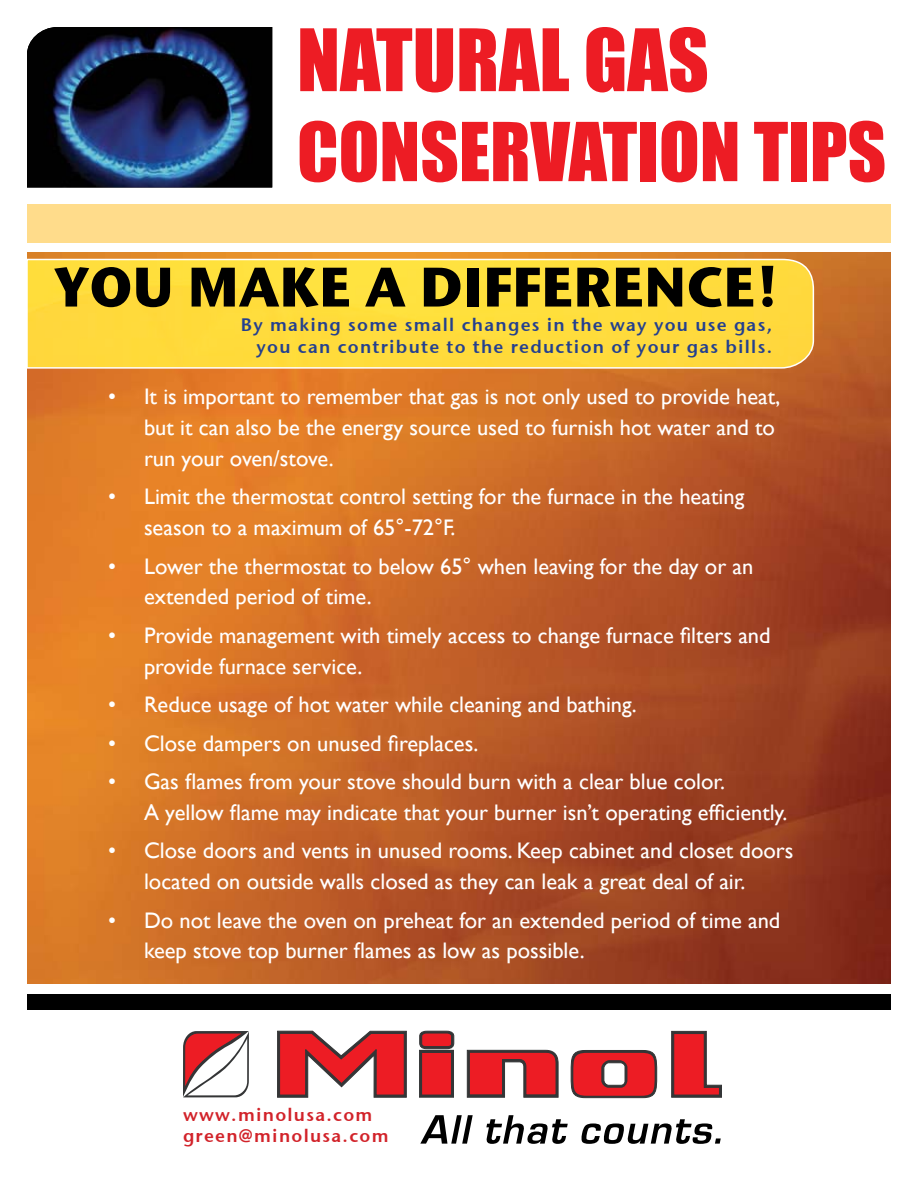
<style>
.page{position:relative;width:918px;height:1188px;background:#fff}
.page>*{position:absolute;margin:0;border:0;box-sizing:border-box;transform-origin:0 0}
.t1{font:79.5px "Impact";color:#ed1c24}
.t2{font:75px "Impact";color:#ed1c24}
.t3{font:55.5px "Stone Sans OSITCTT Bold";letter-spacing:-.01em;color:#000}
.t4{font:22.5px/30.9px "Gill Sans";color:#fff}
.t5{font:18px/21.6px "Stone Sans Sem OSITCTT Semi";letter-spacing:.07em;color:#24408f;text-align:right}
.t6{font:18px "Stone Sans Sem OSITCTT Semi";letter-spacing:.07em;color:#d2232a}
</style>
<div class="page">
<img style="left:28px;top:252px;width:862px;height:731px">
<svg style="left:183px;top:1031px;width:66px;height:66px"></svg>
<svg style="left:420px;top:1115px;width:53px;height:29px"></svg>
<svg style="left:486px;top:1115px;width:82px;height:29px"></svg>
<svg style="left:581px;top:1119px;width:140px;height:25px"></svg>
<svg style="left:277px;top:1031px;width:129px;height:66px"></svg>
<div style="left:420px;top:1050px;width:34px;height:47px;background:#343536"></div>
<div style="left:419px;top:1050px;width:35px;height:47px;border:1px solid #343536"></div>
<div style="left:422px;top:1052px;width:29px;height:43px;background:#ed1c24"></div>
<div style="left:422px;top:1052px;width:30px;height:43px;border:1px solid #343536"></div>
<svg style="left:467px;top:1050px;width:91px;height:47px;background:#c74449"></svg>
<svg style="left:672px;top:1031px;width:50px;height:66px"></svg>
<svg style="left:571px;top:1050px;width:86px;height:48px;background:#c83e44"></svg>
<svg style="left:420px;top:1031px;width:34px;height:18px"></svg>
<div style="left:27px;top:204px;width:863px;height:39px;background:#ffdc8b"></div>
<div style="left:27px;top:994px;width:863px;height:15px;background:#000"></div>
<img style="left:27px;top:27px;width:245px;height:161px">
<div style="left:27px;top:258px;width:788px;height:111px;background:#ffdc3c"></div>
<h1 class="t1" style="left:297px;top:11px;width:413px">NATURAL GAS</h1>
<h2 class="t2" style="left:297px;top:105px;width:591px">CONSERVATION TIPS</h2>
<h3 class="t3" style="left:54px;top:251px;width:728px">YOU MAKE A DIFFERENCE!</h3>
<p class="t5" style="left:241px;top:314px;width:533px">By making some small changes in the way you use gas, you can contribute to the reduction of your gas bills.</p>
<p class="t4" style="left:144px;top:381px;width:638px;text-indent:-36px">• It is important to remember that gas is not only used to provide heat, but it can also be the energy source used to furnish hot water and to run your oven/stove.</p>
<p class="t4" style="left:144px;top:481px;width:602px;text-indent:-36px">• Limit the thermostat control setting for the furnace in the heating season to a maximum of 65°-72°F.</p>
<p class="t4" style="left:144px;top:550px;width:611px;text-indent:-36px">• Lower the thermostat to below 65° when leaving for the day or an extended period of time.</p>
<p class="t4" style="left:144px;top:620px;width:628px;text-indent:-36px">• Provide management with timely access to change furnace filters and provide furnace service.</p>
<p class="t4" style="left:108px;top:689px;width:530px">• Reduce usage of hot water while cleaning and bathing.</p>
<p class="t4" style="left:108px;top:727px;width:372px">• Close dampers on unused fireplaces.</p>
<p class="t4" style="left:144px;top:766px;width:645px;text-indent:-36px">• Gas flames from your stove should burn with a clear blue color.<br>A yellow flame may indicate that your burner isn’t operating efficiently.</p>
<p class="t4" style="left:108px;top:835px;width:687px;text-align:center">• Close doors and vents in unused rooms. Keep cabinet and closet doors located on outside walls closed as they can leak a great deal of air.</p>
<p class="t4" style="left:144px;top:904px;width:638px;text-indent:-36px">• Do not leave the oven on preheat for an extended period of time and keep stove top burner flames as low as possible.</p>
<p class="t6" style="left:183px;top:1104px;width:191px">www.minolusa.com</p>
<p class="t6" style="left:183px;top:1125px;width:207px">green@minolusa.com</p>
</div>
